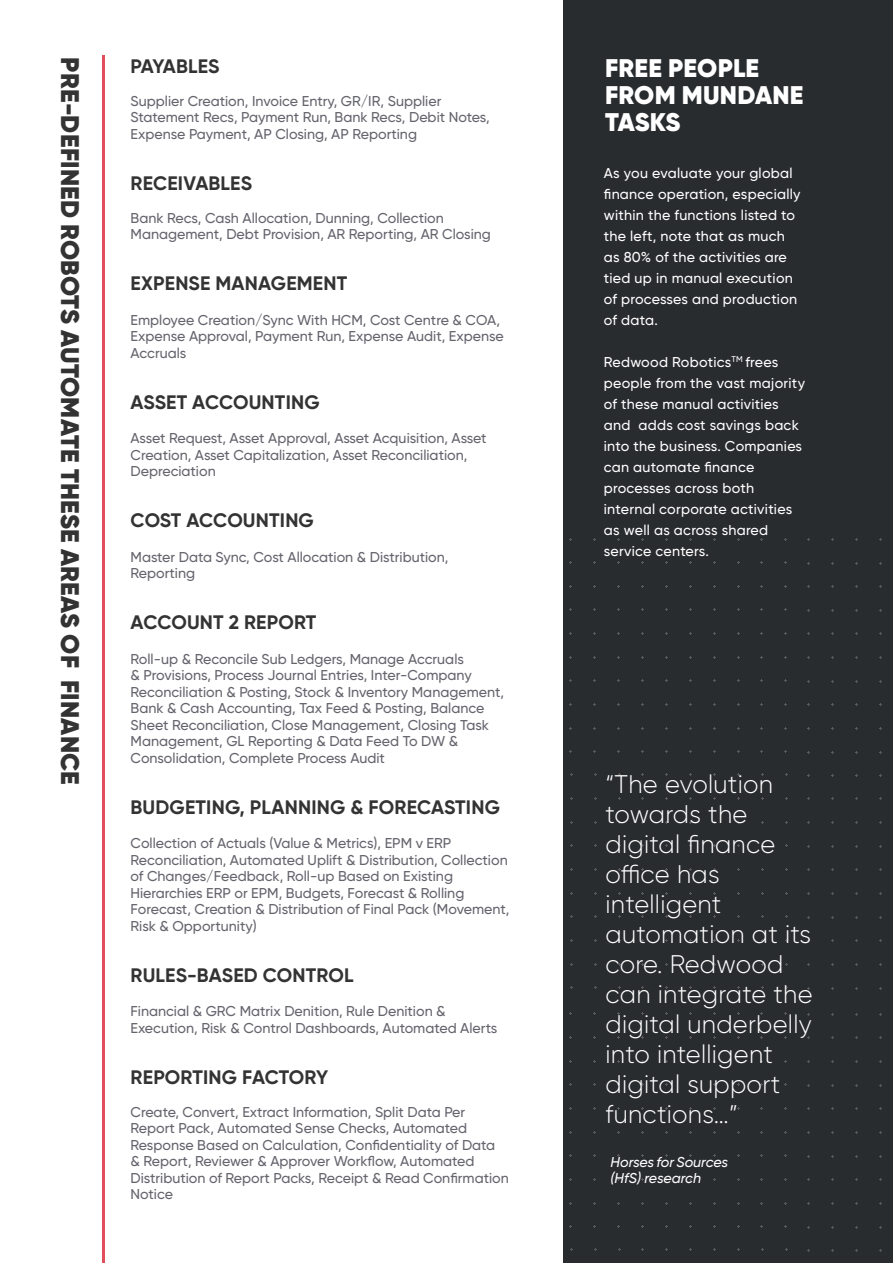
<style>
.page{position:relative;width:893px;height:1263px;background:#fff}
.page>*{position:absolute;margin:0;border:0;box-sizing:border-box;transform-origin:0 0}
.t1{font:300 25.5px/30px "Gilroy";letter-spacing:.01em;color:#fff}
.t2{font:900 25.5px "Gilroy";letter-spacing:.01em;color:#323332}
.t3{font:900 25.5px/27px "Gilroy";letter-spacing:.01em;color:#fff}
.t4{font:700 19.5px "Gilroy";letter-spacing:.01em;color:#323332}
.t5{font:500 14.25px/16.5px "Gilroy";color:#64646d}
.t6{font:500 14.25px/21px "Gilroy";letter-spacing:.02em;color:#fff}
.t7{font:italic 500 14.25px/16.5px "Gilroy";letter-spacing:-.005em;color:#fff}
</style>
<div class="page">
<hr style="left:102px;top:55px;width:2px;height:1208px;background:#e14f5b">
<div style="left:563px;top:0;width:330px;height:1263px;background:#292c2f"></div>
<p class="t2" style="left:86px;top:57px;width:729px;rotate:90deg">PRE-DEFINED ROBOTS AUTOMATE THESE AREAS OF FINANCE</p>
<p class="t4" style="left:131px;top:54px;width:91px">PAYABLES</p>
<p class="t5" style="left:131px;top:92px;width:361px">Supplier Creation, Invoice Entry, GR/IR, Supplier<br>Statement Recs, Payment Run, Bank Recs, Debit Notes,<br>Expense Payment, AP Closing, AP Reporting</p>
<p class="t4" style="left:131px;top:171px;width:123px">RECEIVABLES</p>
<p class="t5" style="left:131px;top:209px;width:362px">Bank Recs, Cash Allocation, Dunning, Collection<br>Management, Debt Provision, AR Reporting, AR Closing</p>
<p class="t4" style="left:131px;top:271px;width:218px">EXPENSE MANAGEMENT</p>
<p class="t5" style="left:131px;top:311px;width:375px">Employee Creation/Sync With HCM, Cost Centre &amp; COA,<br>Expense Approval, Payment Run, Expense Audit, Expense<br>Accruals</p>
<p class="t4" style="left:131px;top:390px;width:191px">ASSET ACCOUNTING</p>
<p class="t5" style="left:131px;top:430px;width:358px">Asset Request, Asset Approval, Asset Acquisition, Asset<br>Creation, Asset Capitalization, Asset Reconciliation,<br>Depreciation</p>
<p class="t4" style="left:131px;top:508px;width:185px">COST ACCOUNTING</p>
<p class="t5" style="left:131px;top:548px;width:319px">Master Data Sync, Cost Allocation &amp; Distribution,<br>Reporting</p>
<p class="t4" style="left:131px;top:610px;width:187px">ACCOUNT 2 REPORT</p>
<p class="t5" style="left:131px;top:650px;width:375px">Roll-up &amp; Reconcile Sub Ledgers, Manage Accruals<br>&amp; Provisions, Process Journal Entries, Inter-Company Reconciliation &amp; Posting, Stock &amp; Inventory Management, Bank &amp; Cash Accounting, Tax Feed &amp; Posting, Balance Sheet Reconciliation, Close Management, Closing Task Management, GL Reporting &amp; Data Feed To DW &amp; Consolidation, Complete Process Audit</p>
<p class="t4" style="left:131px;top:795px;width:371px">BUDGETING, PLANNING &amp; FORECASTING</p>
<p class="t5" style="left:131px;top:835px;width:381px">Collection of Actuals (Value &amp; Metrics), EPM v ERP Reconciliation, Automated Uplift &amp; Distribution, Collection of Changes/Feedback, Roll-up Based on Existing Hierarchies ERP or EPM, Budgets, Forecast &amp; Rolling Forecast, Creation &amp; Distribution of Final Pack (Movement, Risk &amp; Opportunity)</p>
<p class="t4" style="left:131px;top:963px;width:225px">RULES-BASED CONTROL</p>
<p class="t5" style="left:131px;top:1003px;width:368px">Financial &amp; GRC Matrix Denition, Rule Denition &amp;<br>Execution, Risk &amp; Control Dashboards, Automated Alerts</p>
<p class="t4" style="left:131px;top:1065px;width:199px">REPORTING FACTORY</p>
<p class="t5" style="left:131px;top:1103px;width:380px">Create, Convert, Extract Information, Split Data Per Report Pack, Automated Sense Checks, Automated Response Based on Calculation, Confidentiality of Data<br>&amp; Report, Reviewer &amp; Approver Workflow, Automated Distribution of Report Packs, Receipt &amp; Read Confirmation Notice</p>
<p class="t3" style="left:605px;top:54px;width:156px">FREE PEOPLE</p>
<p class="t3" style="left:605px;top:81px;width:200px">FROM MUNDANE<br>TASKS</p>
<p class="t6" style="left:604px;top:163px;width:198px">As you evaluate your global finance operation, especially within the functions listed to the left, note that as much as 80% of the activities are tied up in manual execution of processes and production of data.</p>
<p class="t6" style="left:604px;top:352px;width:203px">Redwood Robotics<sup>TM</sup> frees people from the vast majority of these manual activities and adds cost savings back into the business. Companies can automate finance processes across both internal corporate activities as well as across shared service centers.</p>
<p class="t1" style="left:605px;top:769px;width:209px">“The evolution towards the digital finance office has intelligent automation at its core. Redwood can integrate the digital underbelly into intelligent digital support functions…”</p>
<p class="t7" style="left:610px;top:1153px;width:119px">Horses for Sources (HfS) research</p>
</div>
